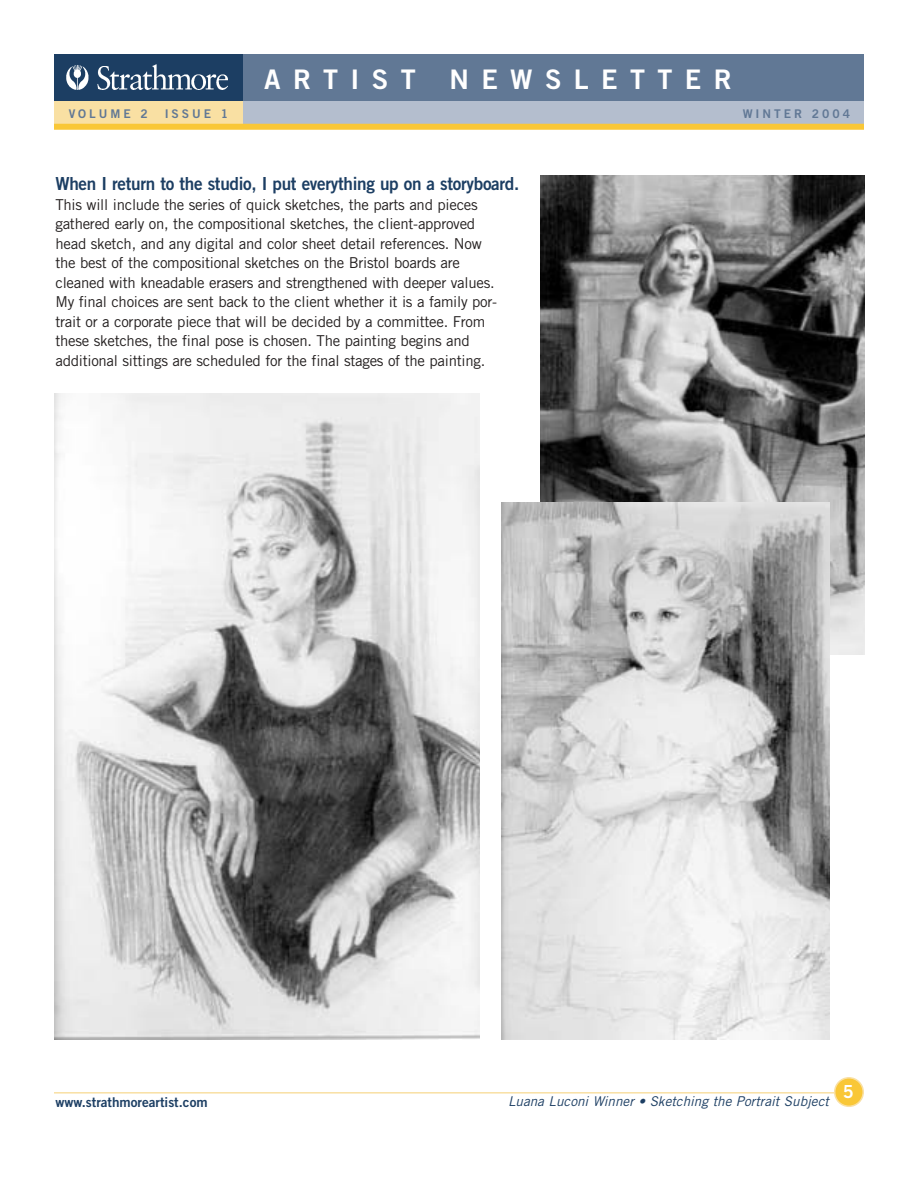
<style>
.page{position:relative;width:918px;height:1188px;background:#fff}
.page>*{position:absolute;margin:0;border:0;box-sizing:border-box;transform-origin:0 0}
.t1{font:27px "Trade Gothic Bold Two";letter-spacing:.46em;color:#fff}
.t2{font:18px "Trade Gothic Bold Two";letter-spacing:-.02em;color:#1c3e63;scale:.95 1}
.t3{font:18px "Trade Gothic Bold Two";color:#fff}
.t4{font:15px/19.5px "Trade Gothic";letter-spacing:-.02em;color:#231f1f}
.t5{font:italic 13.5px "Trade Gothic";color:#1c3e63}
.t6{font:13.5px "Trade Gothic Bold Two";color:#1c3e63}
.t7{font:12px "Trade Gothic Bold Two";letter-spacing:.245em;color:#617895}
</style>
<div class="page">
<div style="left:243px;top:54px;width:621px;height:47px;background:#617895"></div>
<div style="left:54px;top:54px;width:189px;height:47px;background:#1c3e63"></div>
<img style="left:67px;top:64px;width:161px;height:25px">
<div style="left:243px;top:101px;width:621px;height:23px;background:#b4bece"></div>
<div style="left:54px;top:101px;width:189px;height:26px;background:#f9e0a3"></div>
<div style="left:54px;top:124px;width:810px;height:6px;background:#f9c737"></div>
<hr style="left:54px;top:1092px;width:810px;height:2px;background:#f9e0a3">
<svg style="left:834px;top:1077px;width:30px;height:30px"></svg>
<img style="left:540px;top:176px;width:324px;height:479px">
<img style="left:54px;top:393px;width:426px;height:647px">
<img style="left:502px;top:502px;width:327px;height:537px">
<h1 class="t1" style="left:264px;top:69px;width:153px">ARTIST</h1>
<h1 class="t1" style="left:449px;top:69px;width:284px">NEWSLETTER</h1>
<p class="t7" style="left:69px;top:109px;width:81px">VOLUME 2</p>
<p class="t7" style="left:165px;top:109px;width:65px">ISSUE 1</p>
<p class="t7" style="left:743px;top:110px;width:109px">WINTER 2004</p>
<p class="t2" style="left:56px;top:177px;width:490px">When I return to the studio, I put everything up on a storyboard.</p>
<p class="t4" style="left:56px;top:196px;width:443px">This will include the series of quick sketches, the parts and pieces gathered early on, the compositional sketches, the client-approved head sketch, and any digital and color sheet detail references. Now the best of the compositional sketches on the Bristol boards are cleaned with kneadable erasers and strengthened with deeper values.<br>My final choices are sent back to the client whether it is a family por&shy;trait or a corporate piece that will be decided by a committee. From these sketches, the final pose is chosen. The painting begins and additional sittings are scheduled for the final stages of the painting.</p>
<p class="t6" style="left:56px;top:1097px;width:154px">www.strathmoreartist.com</p>
<p class="t5" style="left:508px;top:1097px;width:322px">Luana Luconi Winner • Sketching the Portrait Subject</p>
<p class="t3" style="left:843px;top:1085px;width:12px">5</p>
</div>
